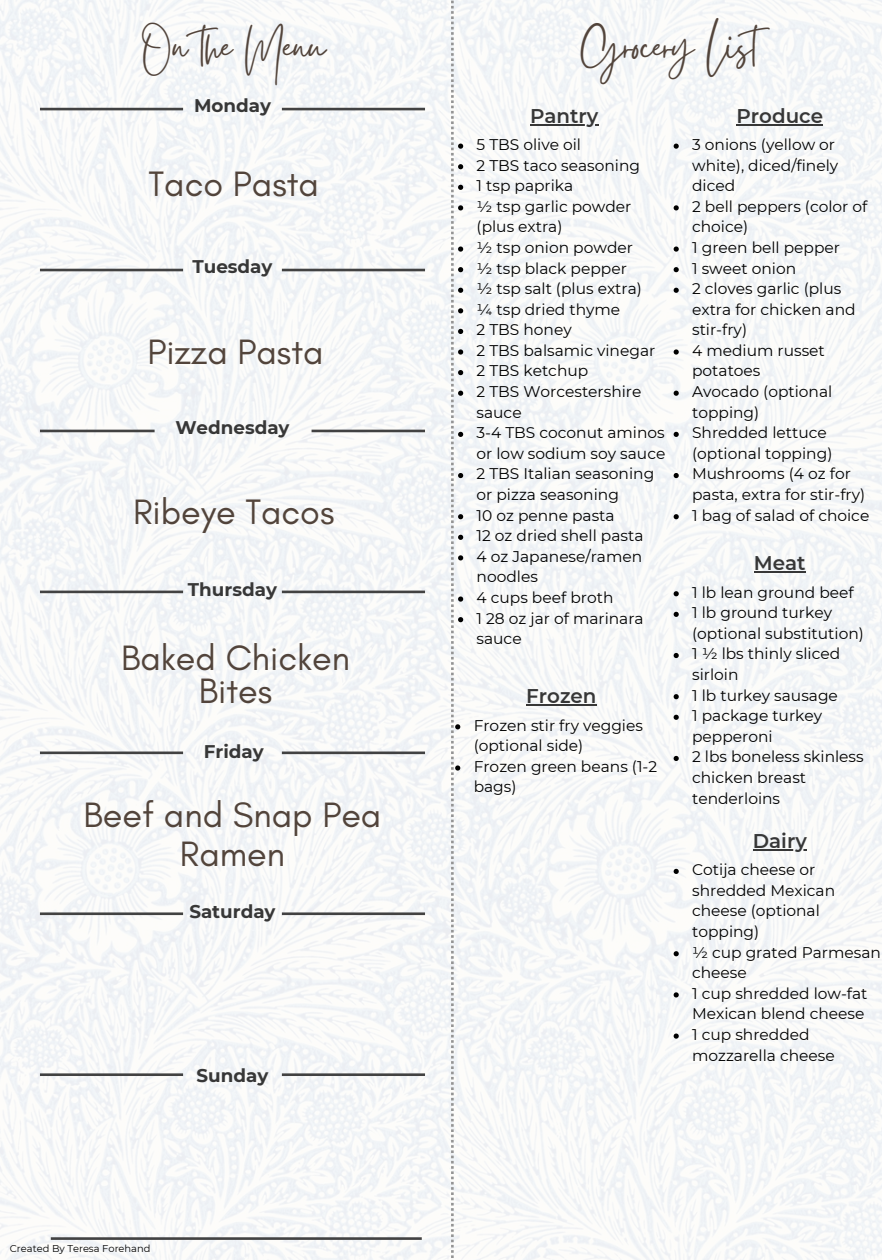
<style>
.page{position:relative;width:882px;height:1260px;background:#fff}
.page>*{position:absolute;margin:0;border:0;box-sizing:border-box;transform-origin:0 0}
.t1{font:49.7px "Gistesy";color:#52443b}
.t2{font:35.88px/33.2px "Glacial Indifference";color:#52443b;text-align:center}
.t3{font:600 19.78px "Montserrat";color:#373737}
.t4{font:700 18.38px "Montserrat";color:#373737}
.t5{font:15.4px/20.7px "Montserrat";color:#000}
.t6{font:9.8px "Montserrat";color:#000}
</style>
<div class="page">
<img style="left:0;top:0;width:882px;height:1260px">
<hr style="left:40px;top:108px;width:143px;height:2px;background:#424242">
<hr style="left:282px;top:108px;width:143px;height:2px;background:#424242">
<hr style="left:40px;top:269px;width:143px;height:2px;background:#424242">
<hr style="left:282px;top:269px;width:143px;height:2px;background:#424242">
<hr style="left:40px;top:430px;width:115px;height:2px;background:#424242">
<hr style="left:312px;top:430px;width:113px;height:2px;background:#424242">
<hr style="left:40px;top:591px;width:143px;height:2px;background:#424242">
<hr style="left:282px;top:591px;width:143px;height:2px;background:#424242">
<hr style="left:40px;top:752px;width:143px;height:2px;background:#424242">
<hr style="left:282px;top:752px;width:143px;height:2px;background:#424242">
<hr style="left:40px;top:912px;width:143px;height:3px;background:#424242">
<hr style="left:282px;top:912px;width:143px;height:3px;background:#424242">
<hr style="left:51px;top:1237px;width:371px;height:3px;background:#424242">
<hr style="left:40px;top:1073px;width:143px;height:3px;background:#424242">
<hr style="left:282px;top:1073px;width:143px;height:3px;background:#424242">
<hr style="left:530px;top:124px;width:68px;height:1px;background:#373737">
<hr style="left:737px;top:124px;width:86px;height:1px;background:#373737">
<svg style="left:674px;top:144px;width:5px;height:5px"></svg>
<svg style="left:674px;top:205px;width:5px;height:5px"></svg>
<svg style="left:674px;top:247px;width:5px;height:5px"></svg>
<svg style="left:674px;top:267px;width:5px;height:5px"></svg>
<svg style="left:674px;top:288px;width:5px;height:5px"></svg>
<svg style="left:674px;top:349px;width:5px;height:6px"></svg>
<svg style="left:674px;top:391px;width:5px;height:5px"></svg>
<svg style="left:674px;top:432px;width:5px;height:5px"></svg>
<svg style="left:674px;top:473px;width:5px;height:5px"></svg>
<svg style="left:674px;top:514px;width:5px;height:5px"></svg>
<hr style="left:754px;top:572px;width:52px;height:1px;background:#373737">
<svg style="left:674px;top:591px;width:5px;height:5px"></svg>
<svg style="left:674px;top:612px;width:5px;height:5px"></svg>
<svg style="left:674px;top:653px;width:5px;height:5px"></svg>
<svg style="left:674px;top:694px;width:5px;height:5px"></svg>
<svg style="left:674px;top:715px;width:5px;height:5px"></svg>
<svg style="left:674px;top:756px;width:5px;height:5px"></svg>
<hr style="left:753px;top:849px;width:54px;height:2px;background:#373737">
<svg style="left:674px;top:869px;width:5px;height:5px"></svg>
<svg style="left:674px;top:951px;width:5px;height:5px"></svg>
<svg style="left:674px;top:992px;width:5px;height:5px"></svg>
<svg style="left:674px;top:1034px;width:5px;height:5px"></svg>
<hr style="left:526px;top:705px;width:71px;height:1px;background:#373737">
<svg style="left:451px;top:1px;width:12px;height:1259px"></svg>
<h2 class="t1" style="left:142px;top:11px;width:185px">On the Menu</h2>
<h3 class="t1" style="left:581px;top:11px;width:205px">Grocery List</h3>
<h2 class="t4" style="left:194px;top:94px;width:78px">Monday</h2>
<h3 class="t3" style="left:737px;top:104px;width:88px">Produce</h3>
<p class="t5" style="left:692px;top:134px;width:148px">3 onions (yellow or white), diced/finely diced</p>
<p class="t5" style="left:692px;top:196px;width:177px">2 bell peppers (color of choice)</p>
<p class="t5" style="left:692px;top:237px;width:149px">1 green bell pepper</p>
<p class="t5" style="left:692px;top:258px;width:106px">1 sweet onion</p>
<p class="t5" style="left:692px;top:278px;width:165px">2 cloves garlic (plus extra for chicken and stir-fry)</p>
<p class="t5" style="left:692px;top:340px;width:134px">4 medium russet potatoes</p>
<p class="t5" style="left:692px;top:381px;width:142px">Avocado (optional topping)</p>
<p class="t5" style="left:692px;top:422px;width:142px">Shredded lettuce (optional topping)</p>
<p class="t5" style="left:692px;top:464px;width:175px">Mushrooms (4 oz for pasta, extra for stir-fry)</p>
<p class="t5" style="left:692px;top:505px;width:179px">1 bag of salad of choice</p>
<h3 class="t3" style="left:754px;top:551px;width:53px">Meat</h3>
<p class="t5" style="left:692px;top:582px;width:163px">1 lb lean ground beef</p>
<p class="t5" style="left:692px;top:602px;width:173px">1 lb ground turkey (optional substitution)</p>
<p class="t5" style="left:692px;top:644px;width:150px">1 ½ lbs thinly sliced sirloin</p>
<p class="t5" style="left:692px;top:685px;width:147px">1 lb turkey sausage</p>
<p class="t5" style="left:692px;top:705px;width:132px">1 package turkey pepperoni</p>
<p class="t5" style="left:692px;top:746px;width:173px">2 lbs boneless skinless chicken breast tenderloins</p>
<h3 class="t3" style="left:753px;top:829px;width:55px">Dairy</h3>
<p class="t5" style="left:692px;top:859px;width:145px">Cotija cheese or shredded Mexican cheese (optional topping)</p>
<p class="t5" style="left:692px;top:942px;width:190px">½ cup grated Parmesan cheese</p>
<h3 class="t5" style="left:692px;top:983px;width:177px">1 cup shredded low-fat<br>Mexican blend cheese</h3>
<p class="t5" style="left:692px;top:1024px;width:144px">1 cup shredded mozzarella cheese</p>
<h3 class="t3" style="left:530px;top:104px;width:70px">Pantry</h3>
<p class="t5" style="left:477px;top:134px;width:106px">5 TBS olive oil</p>
<p class="t5" style="left:477px;top:155px;width:165px">2 TBS taco seasoning</p>
<p class="t5" style="left:477px;top:175px;width:98px">1 tsp paprika</p>
<p class="t5" style="left:477px;top:196px;width:156px">½ tsp garlic powder (plus extra)</p>
<p class="t5" style="left:477px;top:237px;width:158px">½ tsp onion powder</p>
<p class="t5" style="left:477px;top:258px;width:152px">½ tsp black pepper</p>
<p class="t5" style="left:477px;top:278px;width:167px">½ tsp salt (plus extra)</p>
<p class="t5" style="left:477px;top:299px;width:145px">¼ tsp dried thyme</p>
<p class="t5" style="left:477px;top:319px;width:97px">2 TBS honey</p>
<p class="t5" style="left:477px;top:340px;width:180px">2 TBS balsamic vinegar</p>
<p class="t5" style="left:477px;top:361px;width:113px">2 TBS ketchup</p>
<p class="t5" style="left:477px;top:381px;width:166px">2 TBS Worcestershire sauce</p>
<p class="t5" style="left:477px;top:422px;width:190px">3-4 TBS coconut aminos or low sodium soy sauce</p>
<p class="t5" style="left:477px;top:464px;width:179px">2 TBS Italian seasoning or pizza seasoning</p>
<p class="t5" style="left:477px;top:505px;width:140px">10 oz penne pasta</p>
<p class="t5" style="left:477px;top:525px;width:168px">12 oz dried shell pasta</p>
<p class="t5" style="left:477px;top:546px;width:167px">4 oz Japanese/ramen noodles</p>
<p class="t5" style="left:477px;top:587px;width:138px">4 cups beef broth</p>
<p class="t5" style="left:477px;top:608px;width:169px">1 28 oz jar of marinara sauce</p>
<h2 class="t2" style="left:148px;top:167px;width:172px">Taco Pasta</h2>
<h1 class="t4" style="left:192px;top:255px;width:82px">Tuesday</h1>
<h1 class="t2" style="left:147px;top:334px;width:178px">Pizza Pasta</h1>
<h3 class="t4" style="left:175px;top:416px;width:116px">Wednesday</h3>
<h3 class="t2" style="left:133px;top:495px;width:203px">Ribeye Tacos</h3>
<h2 class="t4" style="left:188px;top:578px;width:91px">Thursday</h2>
<h3 class="t2" style="left:121px;top:641px;width:231px">Baked Chicken<br>Bites</h3>
<p class="t3" style="left:526px;top:684px;width:72px">Frozen</p>
<p class="t5" style="left:474px;top:715px;width:171px">Frozen stir fry veggies (optional side)</p>
<p class="t5" style="left:474px;top:756px;width:185px">Frozen green beans (1-2 bags)</p>
<h3 class="t4" style="left:204px;top:741px;width:61px">Friday</h3>
<p class="t2" style="left:84px;top:795px;width:299px;line-height:39.4px">Beef and Snap Pea<br>Ramen</p>
<h3 class="t4" style="left:189px;top:900px;width:88px">Saturday</h3>
<h2 class="t4" style="left:197px;top:1064px;width:73px">Sunday</h2>
<h3 class="t6" style="left:10px;top:1242px;width:142px">Created By Teresa Forehand</h3>
</div>
